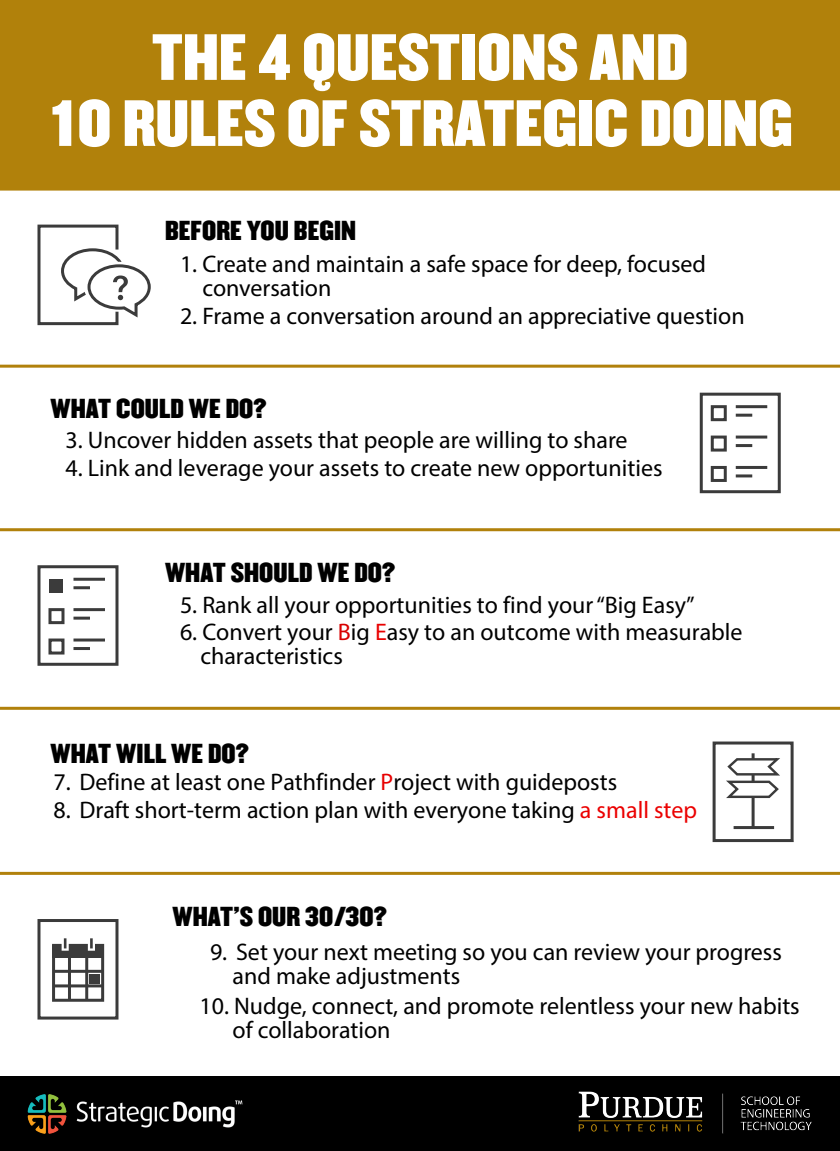
<style>
.page{position:relative;width:840px;height:1151px;background:#fff}
.page>*{position:absolute;margin:0;border:0;box-sizing:border-box;transform-origin:0 0}
.t1{font:57px/66px "Champion HTF Middleweight";letter-spacing:.005em;color:#fff;text-align:center}
.t2{font:24px/24px "Myriad Pro";color:#000}
.t3{font:24px "Champion HTF Middleweight";letter-spacing:.005em;color:#000}
.s1{color:#d80000}
.s2{color:#e90000}
.s3{color:#e70000}
.s4{color:#eb0000}
</style>
<div class="page">
<hr style="left:0;top:188px;width:840px;height:2px;background:#b1810b">
<svg style="left:0;top:364px;width:840px;height:4px;background:#c4a047"></svg>
<hr style="left:0;top:528px;width:840px;height:3px;background:#b1810b">
<svg style="left:0;top:706px;width:840px;height:4px;background:#c4a047"></svg>
<hr style="left:0;top:872px;width:840px;height:2px;background:#b1810b">
<div style="left:0;top:1077px;width:840px;height:73px;background:#000"></div>
<div style="left:0;top:0;width:840px;height:189px;background:#b1810b"></div>
<svg style="left:712px;top:741px;width:82px;height:102px"></svg>
<svg style="left:37px;top:919px;width:82px;height:101px"></svg>
<div style="left:90px;top:974px;width:10px;height:9px;background:#3b3b3b"></div>
<div style="left:37px;top:565px;width:81px;height:100px;border:3px solid #3b3b3b"></div>
<hr style="left:73px;top:578px;width:32px;height:2px;background:#3b3b3b">
<hr style="left:73px;top:586px;width:17px;height:3px;background:#3b3b3b">
<div style="left:50px;top:578px;width:13px;height:14px;background:#3b3b3b"></div>
<hr style="left:73px;top:608px;width:32px;height:3px;background:#3b3b3b">
<hr style="left:73px;top:616px;width:17px;height:3px;background:#3b3b3b">
<div style="left:48px;top:608px;width:16px;height:16px;border:3px solid #3b3b3b"></div>
<hr style="left:73px;top:638px;width:32px;height:3px;background:#3b3b3b">
<hr style="left:73px;top:647px;width:17px;height:3px;background:#3b3b3b">
<div style="left:48px;top:638px;width:16px;height:16px;border:3px solid #3b3b3b"></div>
<div style="left:700px;top:392px;width:81px;height:101px;border:3px solid #3b3b3b"></div>
<hr style="left:736px;top:405px;width:31px;height:3px;background:#3b3b3b">
<hr style="left:736px;top:413px;width:16px;height:3px;background:#3b3b3b">
<div style="left:711px;top:405px;width:16px;height:16px;border:3px solid #3b3b3b"></div>
<hr style="left:736px;top:435px;width:31px;height:3px;background:#3b3b3b">
<hr style="left:736px;top:444px;width:16px;height:3px;background:#3b3b3b">
<div style="left:711px;top:435px;width:16px;height:16px;border:3px solid #3b3b3b"></div>
<hr style="left:736px;top:466px;width:31px;height:3px;background:#3b3b3b">
<hr style="left:736px;top:474px;width:16px;height:3px;background:#3b3b3b">
<div style="left:711px;top:466px;width:16px;height:16px;border:3px solid #3b3b3b"></div>
<svg style="left:37px;top:224px;width:114px;height:102px"></svg>
<img style="left:578px;top:1091px;width:234px;height:43px">
<img style="left:27px;top:1094px;width:216px;height:40px">
<h1 class="t1" style="left:50px;top:27px;width:744px">THE 4 QUESTIONS AND<br>10 RULES OF STRATEGIC DOING</h1>
<p class="t3" style="left:165px;top:215px;width:193px">BEFORE YOU BEGIN</p>
<p class="t2" style="left:202px;top:251px;width:505px;text-indent:-22px">1. Create and maintain a safe space for deep, focused conversation</p>
<p class="t2" style="left:180px;top:303px;width:566px">2. Frame a conversation around an appreciative question</p>
<p class="t3" style="left:51px;top:393px;width:218px">WHAT COULD WE DO?</p>
<p class="t2" style="left:66px;top:427px;width:564px">3. Uncover hidden assets that people are willing to share</p>
<p class="t2" style="left:66px;top:456px;width:599px">4. Link and leverage your assets to create new opportunities</p>
<p class="t3" style="left:165px;top:556px;width:232px">WHAT SHOULD WE DO?</p>
<p class="t2" style="left:180px;top:593px;width:516px">5. Rank all your opportunities to find your “Big Easy”</p>
<p class="t2" style="left:200px;top:619px;width:544px;line-height:24.5px;text-indent:-20px">6. Convert your <span class="s1">B</span>ig <span class="s2">E</span>asy to an outcome with measurable characteristics</p>
<p class="t3" style="left:51px;top:737px;width:200px">WHAT WILL WE DO?</p>
<p class="t2" style="left:54px;top:769px;width:565px">7. Define at least one Pathfinder <span class="s3">P</span>roject with guideposts</p>
<p class="t2" style="left:54px;top:797px;width:645px">8. Draft short-term action plan with everyone taking <span class="s4">a small step</span></p>
<p class="t3" style="left:172px;top:901px;width:216px">WHAT’S OUR 30/30?</p>
<p class="t2" style="left:232px;top:939px;width:551px;text-indent:-22px">9. Set your next meeting so you can review your progress and make adjustments</p>
<p class="t2" style="left:232px;top:993px;width:569px;text-indent:-33px">10. Nudge, connect, and promote relentless your new habits of collaboration</p>
</div>
